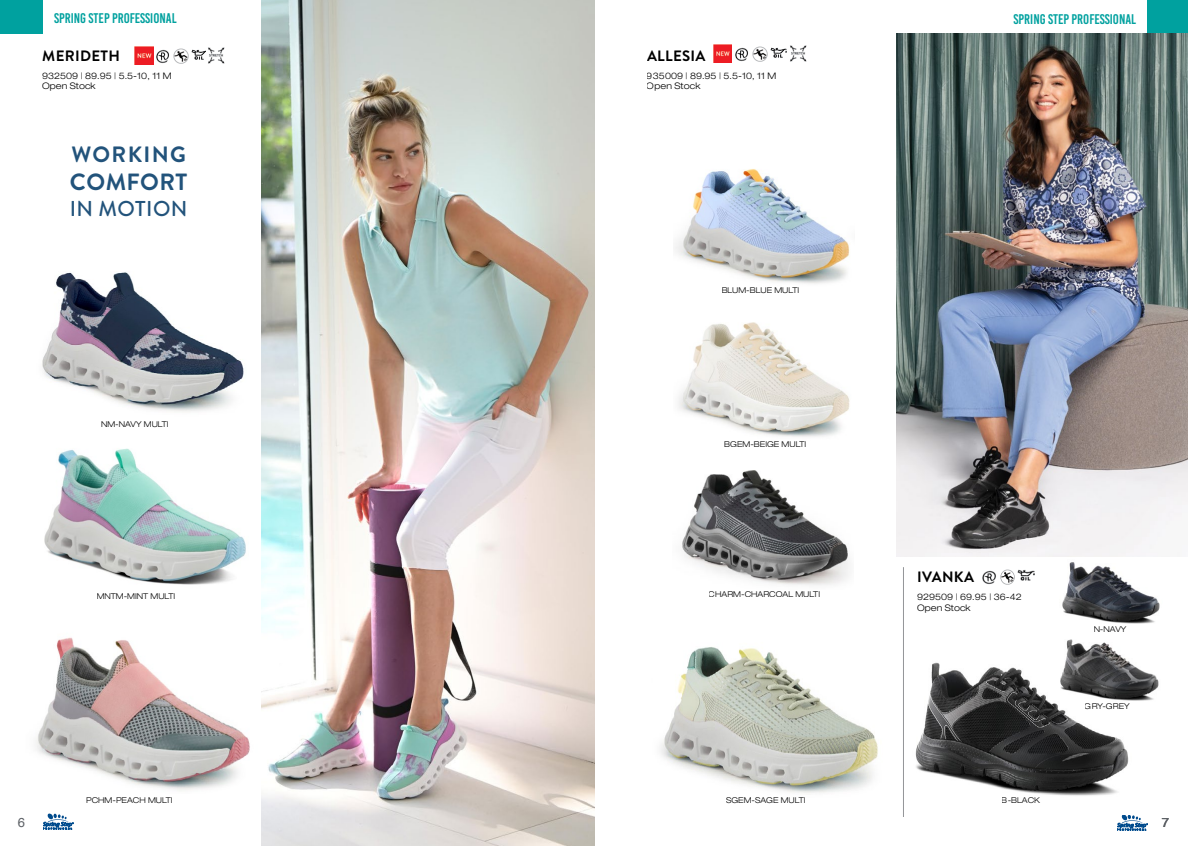
<style>
.page{position:relative;width:1188px;height:846px;background:#fff}
.page>*{position:absolute;margin:0;border:0;box-sizing:border-box;transform-origin:0 0}
.t1{font:700 23.5px "Brandon Grotesque";letter-spacing:.02em;color:#22537b}
.t2{font:700 22.2px "Brandon Grotesque";letter-spacing:.06em;color:#22537b}
.t3{font:500 21.5px "Brandon Grotesque";letter-spacing:.02em;color:#22537b}
.t4{font:700 15px "Brandon Grotesque";letter-spacing:.02em;color:#000}
.t5{font:14px "Bebas Kai";color:#00a19f}
.t6{font:13px "Helvetica";color:#5d6166}
.t7{font:300 expanded 9px/10.8px "Helvetica Neue LT Pro";color:#000}
.t8{font:300 expanded 8px "Helvetica Neue LT Pro";color:#000}
</style>
<div class="page">
<svg style="left:43px;top:814px;width:31px;height:15px"></svg>
<svg style="left:1117px;top:815px;width:31px;height:15px"></svg>
<div style="left:1147px;top:0;width:41px;height:37px;background:#00a19f"></div>
<div style="left:0;top:0;width:42px;height:36px;background:#00a19f"></div>
<img style="left:896px;top:34px;width:292px;height:522px">
<div style="left:0;top:34px;width:594px;height:774px;background:#fff"></div>
<img style="left:135px;top:47px;width:54px;height:18px">
<img style="left:191px;top:49px;width:15px;height:11px">
<img style="left:208px;top:47px;width:17px;height:17px">
<img style="left:36px;top:637px;width:214px;height:154px">
<img style="left:44px;top:448px;width:202px;height:137px">
<img style="left:42px;top:272px;width:202px;height:140px">
<img style="left:714px;top:44px;width:93px;height:19px">
<img style="left:660px;top:647px;width:218px;height:146px">
<img style="left:678px;top:322px;width:172px;height:115px">
<img style="left:675px;top:169px;width:175px;height:115px">
<img style="left:682px;top:470px;width:167px;height:115px">
<img style="left:261px;top:0;width:333px;height:846px">
<hr style="left:903px;top:567px;width:1px;height:250px;background:#939598">
<img style="left:1059px;top:556px;width:101px;height:68px">
<img style="left:915px;top:662px;width:214px;height:134px">
<img style="left:1057px;top:639px;width:102px;height:62px">
<img style="left:982px;top:569px;width:33px;height:16px">
<img style="left:1017px;top:569px;width:18px;height:12px">
<h3 class="t5" style="left:54px;top:11px;width:124px">SPRING STEP PROFESSIONAL</h3>
<h3 class="t5" style="left:1014px;top:11px;width:124px">SPRING STEP PROFESSIONAL</h3>
<h3 class="t4" style="left:42px;top:45px;width:79px">MERIDETH</h3>
<p class="t7" style="left:42px;top:70px;width:131px">932509 | 89.95 | 5.5-10, 11 M<br>Open Stock</p>
<h3 class="t4" style="left:647px;top:45px;width:60px">ALLESIA</h3>
<p class="t7" style="left:647px;top:70px;width:131px">935009 | 89.95 | 5.5-10, 11 M<br>Open Stock</p>
<h2 class="t2" style="left:71px;top:139px;width:116px">WORKING</h2>
<h1 class="t1" style="left:70px;top:166px;width:119px">COMFORT</h1>
<h3 class="t3" style="left:70px;top:194px;width:119px">IN MOTION</h3>
<p class="t8" style="left:101px;top:420px;width:69px">NM-NAVY MULTI</p>
<p class="t8" style="left:97px;top:592px;width:80px">MNTM-MINT MULTI</p>
<p class="t8" style="left:86px;top:796px;width:88px">PCHM-PEACH MULTI</p>
<p class="t8" style="left:722px;top:286px;width:79px">BLUM-BLUE MULTI</p>
<p class="t8" style="left:724px;top:439px;width:84px">BGEM-BEIGE MULTI</p>
<p class="t8" style="left:709px;top:589px;width:113px">CHARM-CHARCOAL MULTI</p>
<p class="t8" style="left:726px;top:796px;width:81px">SGEM-SAGE MULTI</p>
<h3 class="t4" style="left:917px;top:567px;width:58px">IVANKA</h3>
<p class="t7" style="left:917px;top:592px;width:106px">929509 | 69.95 | 36-42<br>Open Stock</p>
<p class="t8" style="left:1002px;top:796px;width:40px">B-BLACK</p>
<p class="t8" style="left:1094px;top:625px;width:34px">N-NAVY</p>
<p class="t8" style="left:1085px;top:701px;width:46px">GRY-GREY</p>
<h3 class="t6" style="left:18px;top:812px;width:9px">6</h3>
<h3 class="t6" style="left:1162px;top:812px;width:9px">7</h3>
</div>
